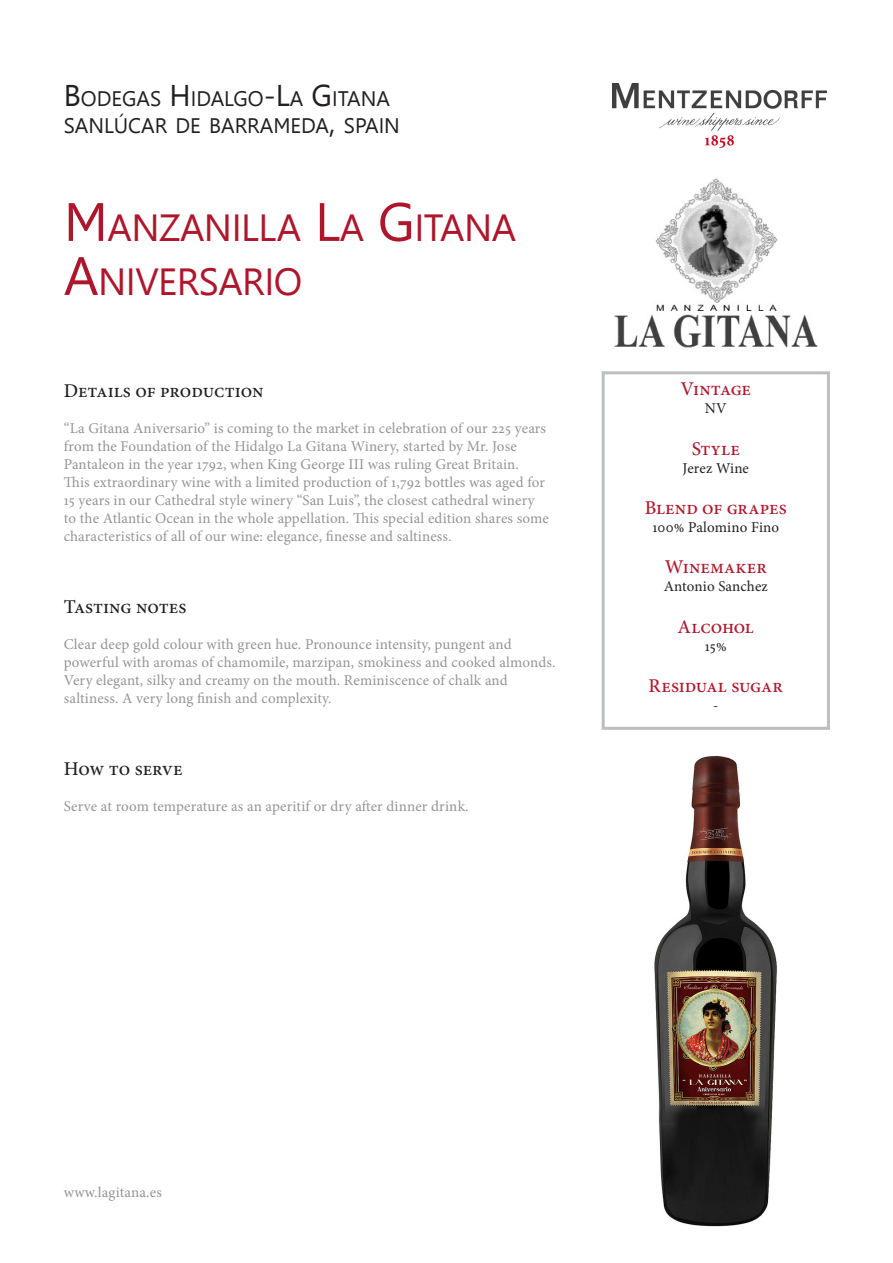
<style>
.page{position:relative;width:893px;height:1263px;background:#fff}
.page>*{position:absolute;margin:0;border:0;box-sizing:border-box;transform-origin:0 0}
._1_2_Wine_Name{font:37.8px/54px "Leelawadee";letter-spacing:-.015em;color:#ae172b}
.t1{font:21px/27px "Leelawadee";color:#231f20}
._2_0_More_info_Heade{font:500 19.5px "Minion Pro";color:#ae172b}
._1_3_Taste_note_text{font:500 19.5px "Minion Pro";letter-spacing:-.005em;color:#231f20}
._2_0_More_info_Heade-2{font:500 19.5px "Minion Pro";letter-spacing:-.025em;color:#ae172b}
._1_0_Taste_note_main{font:15px/18px "Minion Pro";letter-spacing:.01em;color:#939598}
._2_1_More_info_Heade{font:15px "Minion Pro";letter-spacing:.005em;color:#231f20}
.s1{font-size:30px}
.s2{font-size:54px}
</style>
<div class="page">
<img style="left:612px;top:84px;width:215px;height:63px">
<div style="left:602px;top:371px;width:228px;height:359px;border:3px solid #bcbec0"></div>
<img style="left:614px;top:178px;width:204px;height:170px">
<img style="left:654px;top:755px;width:123px;height:472px">
<h2 class="t1" style="left:64px;top:86px;width:338px"><span class="s1">B</span>ODEGAS <span class="s1">H</span>IDALGO<span class="s1">-L</span>A <span class="s1">G</span> ITANA<br>SANLÚCAR DE BARRAMEDA<span class="s1">,</span> SPAIN</h2>
<p class="_1_2_Wine_Name" style="left:64px;top:201px;width:454px"><span class="s2">M</span>ANZANILLA <span class="s2">L</span>A <span class="s2">G</span>ITANA<br><span class="s2">A</span>NIVERSARIO</p>
<p class="_1_3_Taste_note_text" style="left:64px;top:377px;width:201px">Details of production</p>
<p class="_1_0_Taste_note_main" style="left:64px;top:419px;width:484px">“La Gitana Aniversario” is coming to the market in celebration of our 225 years from the Foundation of the Hidalgo La Gitana Winery, started by Mr. Jose<br>Pantaleon in the year 1792, when King George III was ruling Great Britain.</p>
<p class="_1_0_Taste_note_main" style="left:64px;top:473px;width:487px">This extraordinary wine with a limited production of 1,792 bottles was aged for 15 years in our Cathedral style winery “San Luis”, the closest cathedral winery to the Atlantic Ocean in the whole appellation. This special edition shares some characteristics of all of our wine: elegance, finesse and saltiness.</p>
<p class="_1_3_Taste_note_text" style="left:64px;top:593px;width:124px">Tasting notes</p>
<p class="_1_0_Taste_note_main" style="left:64px;top:635px;width:493px">Clear deep gold colour with green hue. Pronounce intensity, pungent and powerful with aromas of chamomile, marzipan, smokiness and cooked almonds.<br>Very elegant, silky and creamy on the mouth. Reminiscence of chalk and saltiness. A very long finish and complexity.</p>
<p class="_1_3_Taste_note_text" style="left:64px;top:755px;width:120px">How to serve</p>
<p class="_1_0_Taste_note_main" style="left:64px;top:797px;width:406px">Serve at room temperature as an aperitif or dry after dinner drink.</p>
<p class="_2_0_More_info_Heade-2" style="left:680px;top:376px;width:72px">Vintage</p>
<p class="_2_1_More_info_Heade" style="left:705px;top:399px;width:23px">NV</p>
<p class="_2_0_More_info_Heade" style="left:692px;top:435px;width:50px">Style</p>
<p class="_2_1_More_info_Heade" style="left:683px;top:458px;width:68px">Jerez Wine</p>
<p class="_2_0_More_info_Heade" style="left:645px;top:495px;width:144px">Blend of grapes</p>
<p class="_2_1_More_info_Heade" style="left:652px;top:517px;width:128px">100% Palomino Fino</p>
<p class="_2_0_More_info_Heade" style="left:665px;top:554px;width:104px">Winemaker</p>
<p class="_2_1_More_info_Heade" style="left:664px;top:576px;width:106px">Antonio Sanchez</p>
<p class="_2_0_More_info_Heade" style="left:678px;top:613px;width:78px">Alcohol</p>
<p class="_2_1_More_info_Heade" style="left:705px;top:636px;width:23px">15%</p>
<p class="_2_0_More_info_Heade" style="left:649px;top:672px;width:136px">Residual sugar</p>
<p class="_2_1_More_info_Heade" style="left:713px;top:695px;width:7px">-</p>
<p class="_1_0_Taste_note_main" style="left:64px;top:1183px;width:100px">www.lagitana.es</p>
</div>
